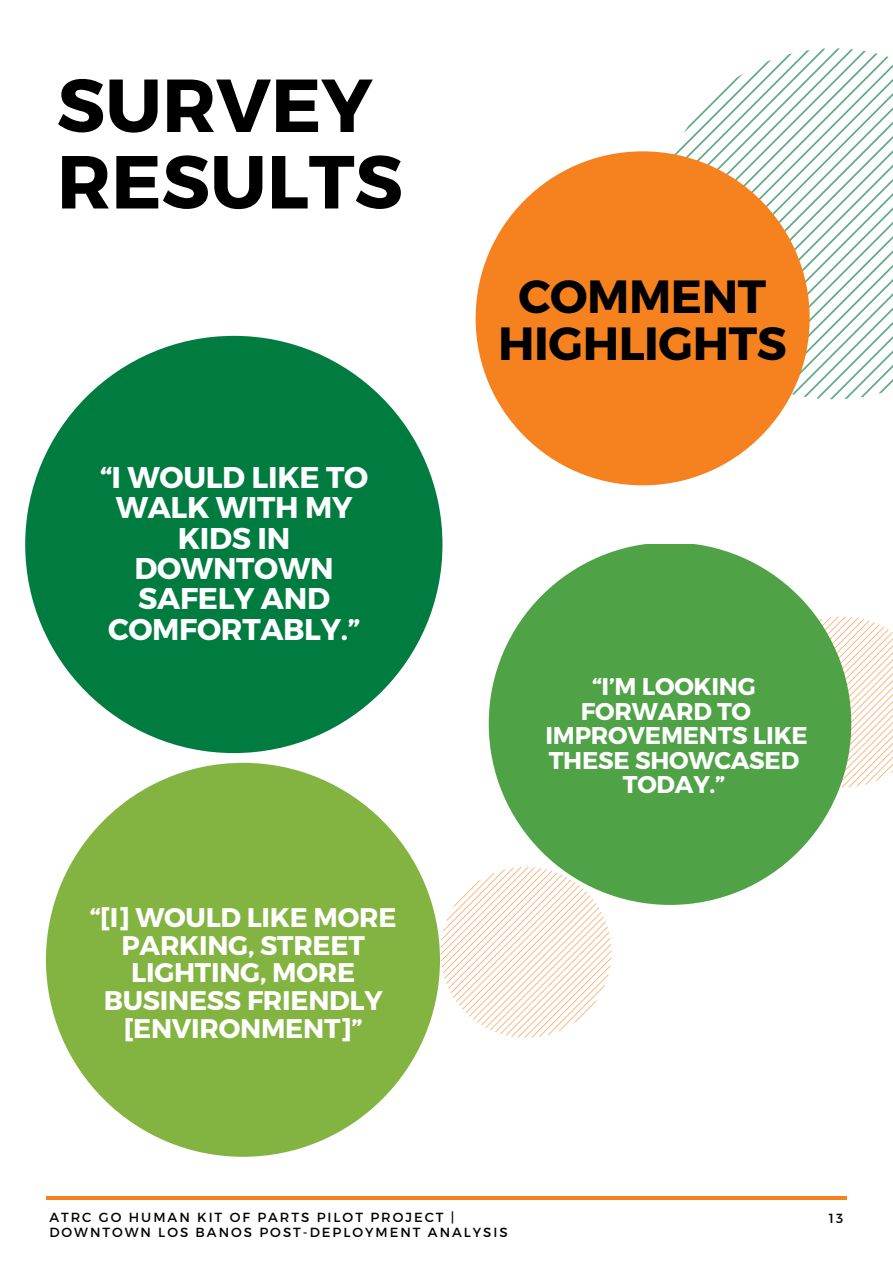
<style>
.page{position:relative;width:893px;height:1264px;background:#fff}
.page>*{position:absolute;margin:0;border:0;box-sizing:border-box;transform-origin:0 0}
.t1{font:700 75px/76.5px "Montserrat";color:#000}
.t2{font:700 46.5px/47.2px "Montserrat";letter-spacing:-.01em;color:#000;text-align:center}
.t3{font:700 30px/30.3px "Montserrat";letter-spacing:-.01em;color:#fff;text-align:center}
.t4{font:700 26.85px/27.6px "Montserrat";letter-spacing:-.01em;color:#fff;text-align:center}
.t5{font:700 24.15px "Montserrat";letter-spacing:-.01em;color:#fff}
.t6{font:13.2px/14.5px "Montserrat";letter-spacing:.15em;color:#000}
</style>
<div class="page">
<svg style="left:851px;top:617px;width:41px;height:170px"></svg>
<svg style="left:440px;top:879px;width:171px;height:158px"></svg>
<hr style="left:46px;top:1196px;width:800px;height:3px;background:#f5821f">
<svg style="left:664px;top:48px;width:228px;height:351px"></svg>
<div style="left:25px;top:336px;width:417px;height:417px;background:#007c41;border-radius:50%"></div>
<svg style="left:488px;top:544px;width:363px;height:360px;fill:#4fa245"></svg>
<div style="left:46px;top:762px;width:394px;height:394px;background:#83b340;border-radius:50%"></div>
<div style="left:475px;top:151px;width:334px;height:334px;background:#f5821f;border-radius:50%"></div>
<h1 class="t1" style="left:57px;top:63px;width:347px">SURVEY<br>RESULTS</h1>
<h3 class="t3" style="left:100px;top:460px;width:270px">“I WOULD LIKE TO<br>WALK WITH MY<br>KIDS IN<br>DOWNTOWN<br>SAFELY AND<br>COMFORTABLY.”</h3>
<h3 class="t4" style="left:90px;top:902px;width:308px">“[I] WOULD LIKE MORE<br>PARKING, STREET<br>LIGHTING, MORE<br>BUSINESS FRIENDLY [ENVIRONMENT]”</h3>
<h2 class="t2" style="left:498px;top:270px;width:290px">COMMENT<br>HIGHLIGHTS</h2>
<h3 class="t5" style="left:592px;top:670px;width:165px">“I’M LOOKING</h3>
<h3 class="t5" style="left:580px;top:695px;width:172px">FORWARD TO</h3>
<h3 class="t5" style="left:545px;top:719px;width:264px">IMPROVEMENTS LIKE</h3>
<h3 class="t5" style="left:548px;top:744px;width:252px">THESE SHOWCASED</h3>
<h3 class="t5" style="left:622px;top:768px;width:104px">TODAY.”</h3>
<p class="t6" style="left:49px;top:1209px;width:460px">ATRC GO HUMAN KIT OF PARTS PILOT PROJECT |<br>DOWNTOWN LOS BANOS POST-DEPLOYMENT ANALYSIS</p>
<p class="t6" style="left:828px;top:1210px;width:16px">13</p>
</div>
